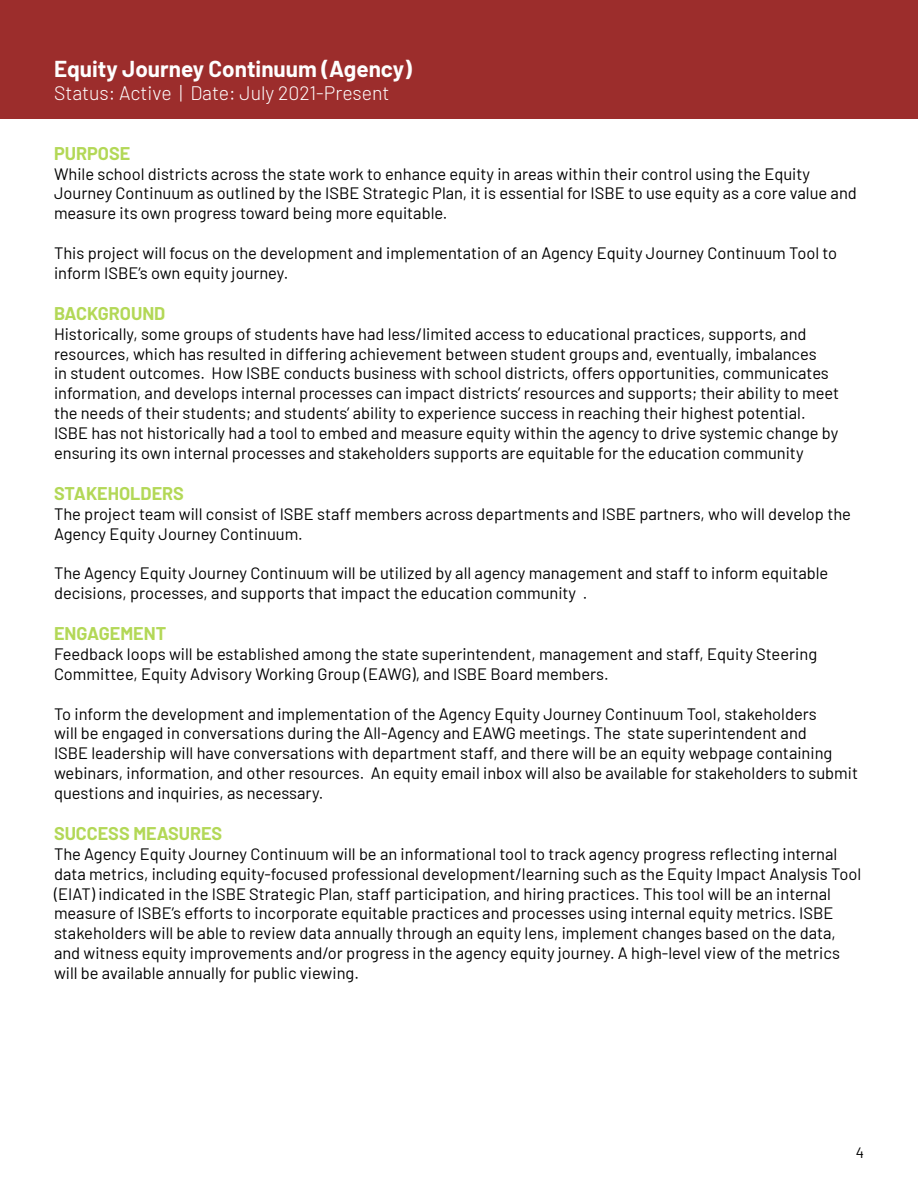
<style>
.page{position:relative;width:918px;height:1188px;background:#fff}
.page>*{position:absolute;margin:0;border:0;box-sizing:border-box;transform-origin:0 0}
.t1{font:700 22.5px "Barlow";color:#fefefe}
.t2{font:300 19.5px "Barlow";color:#fefefe}
.t3{font:700 18px "Barlow";color:#b3d857}
.t4{font:16.5px/19.8px "Barlow";color:#000}
.t5{font:15px "Barlow";color:#000}
</style>
<div class="page">
<div style="left:0;top:0;width:918px;height:118px;background:#9c2d2c"></div>
<h1 class="t1" style="left:54px;top:52px;width:359px">Equity Journey Continuum (Agency)</h1>
<p class="t2" style="left:54px;top:79px;width:337px">Status: Active | Date: July 2021-Present</p>
<p class="t3" style="left:54px;top:140px;width:78px">PURPOSE</p>
<p class="t4" style="left:54px;top:162px;width:804px">While school districts across the state work to enhance equity in areas within their control using the Equity<br>Journey Continuum as outlined by the ISBE Strategic Plan, it is essential for ISBE to use equity as a core value and measure its own progress toward being more equitable.</p>
<p class="t4" style="left:54px;top:242px;width:785px">This project will focus on the development and implementation of an Agency Equity Journey Continuum Tool to inform ISBE’s own equity journey.</p>
<p class="t3" style="left:54px;top:300px;width:113px">BACKGROUND</p>
<p class="t4" style="left:54px;top:323px;width:787px">Historically, some groups of students have had less/limited access to educational practices, supports, and resources, which has resulted in differing achievement between student groups and, eventually, imbalances<br>in student outcomes. How ISBE conducts business with school districts, offers opportunities, communicates information, and develops internal processes can impact districts’ resources and supports; their ability to meet the needs of their students; and students’ ability to experience success in reaching their highest potential.<br>ISBE has not historically had a tool to embed and measure equity within the agency to drive systemic change by ensuring its own internal processes and stakeholders supports are equitable for the education community</p>
<p class="t3" style="left:54px;top:480px;width:131px">STAKEHOLDERS</p>
<p class="t4" style="left:54px;top:503px;width:798px">The project team will consist of ISBE staff members across departments and ISBE partners, who will develop the<br>Agency Equity Journey Continuum.</p>
<p class="t4" style="left:54px;top:562px;width:776px">The Agency Equity Journey Continuum will be utilized by all agency management and staff to inform equitable decisions, processes, and supports that impact the education community .</p>
<p class="t3" style="left:54px;top:621px;width:114px">ENGAGEMENT</p>
<p class="t4" style="left:54px;top:643px;width:765px">Feedback loops will be established among the state superintendent, management and staff, Equity Steering<br>Committee, Equity Advisory Working Group (EAWG), and ISBE Board members.</p>
<p class="t4" style="left:54px;top:702px;width:806px">To inform the development and implementation of the Agency Equity Journey Continuum Tool, stakeholders<br>will be engaged in conversations during the All-Agency and EAWG meetings. The state superintendent and<br>ISBE leadership will have conversations with department staff, and there will be an equity webpage containing webinars, information, and other resources. An equity email inbox will also be available for stakeholders to submit questions and inquiries, as necessary.</p>
<p class="t3" style="left:54px;top:820px;width:170px">SUCCESS MEASURES</p>
<p class="t4" style="left:54px;top:843px;width:809px">The Agency Equity Journey Continuum will be an informational tool to track agency progress reflecting internal data metrics, including equity-focused professional development/learning such as the Equity Impact Analysis Tool (EIAT) indicated in the ISBE Strategic Plan, staff participation, and hiring practices. This tool will be an internal measure of ISBE’s efforts to incorporate equitable practices and processes using internal equity metrics. ISBE stakeholders will be able to review data annually through an equity lens, implement changes based on the data, and witness equity improvements and/or progress in the agency equity journey. A high-level view of the metrics will be available annually for public viewing.</p>
<p class="t5" style="left:856px;top:1141px;width:10px">4</p>
</div>
